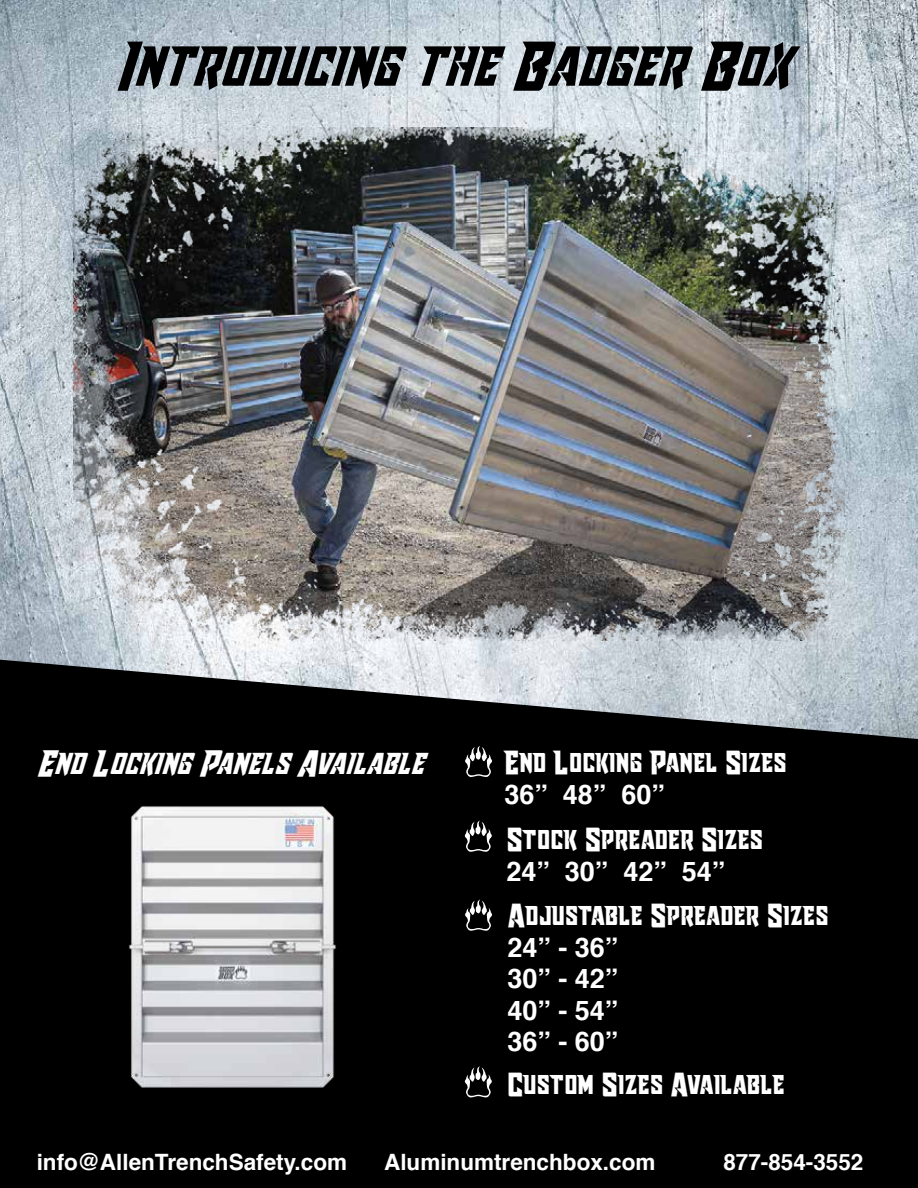
<style>
.page{position:relative;width:918px;height:1188px;background:#fff}
.page>*{position:absolute;margin:0;border:0;box-sizing:border-box;transform-origin:0 0}
.t1{font:30px "Raider Crusader";color:#fff}
.t2{font:27px/31.5px "Raider Crusader Straight";color:#fff}
.t3{font:700 27px/31.5px "Helvetica";color:#fff}
.t4{font:700 22.5px "Helvetica";color:#fff}
.s1{font-family:"Helvetica";font-weight:700}
.s2{font-family:"Raider Crusader Straight";font-weight:400}
</style>
<div class="page">
<img style="left:0;top:0;width:918px;height:660px">
<svg style="left:0;top:660px;width:918px;height:528px;background:#121213"></svg>
<img style="left:74px;top:127px;width:770px;height:514px">
<svg style="left:118px;top:42px;width:289px;height:49px;background:#5f6569"></svg>
<svg style="left:422px;top:46px;width:84px;height:40px;background:#63676a"></svg>
<svg style="left:513px;top:42px;width:180px;height:49px;background:#5f6467"></svg>
<svg style="left:701px;top:42px;width:99px;height:49px;background:#585d61"></svg>
<div style="left:117px;top:794px;width:252px;height:326px;background:#000"></div>
<img style="left:119px;top:795px;width:223px;height:306px">
<svg style="left:464px;top:746px;width:29px;height:31px"></svg>
<svg style="left:464px;top:821px;width:29px;height:31px"></svg>
<svg style="left:464px;top:900px;width:29px;height:31px"></svg>
<svg style="left:464px;top:1066px;width:29px;height:32px"></svg>
<p class="t1" style="left:37px;top:745px;width:388px">End Locking Panels Available</p>
<p class="t2" style="left:504px;top:748px;width:284px">End Locking Panel Sizes<br><span class="s1">36” 48” 60”</span></p>
<p class="t2" style="left:506px;top:824px;width:258px">Stock Spreader Sizes<br><span class="s1">24” 30” 42” 54”</span></p>
<p class="t3" style="left:507px;top:900px;width:323px"><span class="s2">Adjustable Spreader Sizes<br></span>24” - 36”<br>30” - 42”<br>40” - 54”<br>36” - 60”</p>
<p class="t2" style="left:507px;top:1070px;width:279px">Custom Sizes Available</p>
<p class="t4" style="left:37px;top:1144px;width:312px">info@AllenTrenchSafety.com</p>
<p class="t4" style="left:384px;top:1144px;width:273px">Aluminumtrenchbox.com</p>
<p class="t4" style="left:723px;top:1144px;width:142px">877-854-3552</p>
</div>
